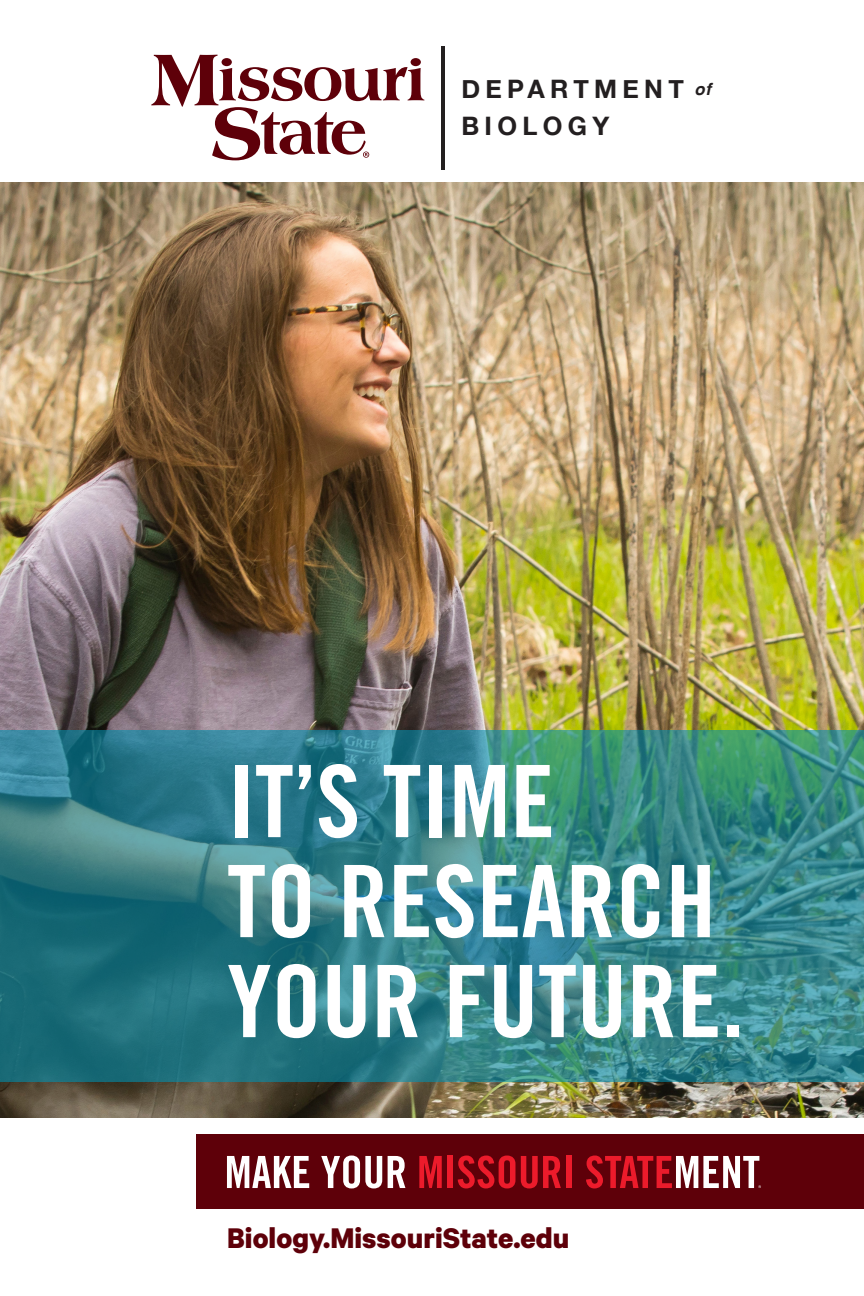
<style>
.page{position:relative;width:864px;height:1296px;background:#fff}
.page>*{position:absolute;margin:0;border:0;box-sizing:border-box;transform-origin:0 0}
.t1{font:100px/100px "Trade Gothic LT Pro Bd Cn 20";color:#fff}
.t2{font:700 32px "Calibre";color:#5e0009}
.t3{font:700 25.4px/36.8px "Helvetica Neue";letter-spacing:.21em;color:#231f20}
.s1{font-family:"Helvetica";font-style:italic;font-size:16.6px}
</style>
<div class="page">
<img style="left:0;top:183px;width:864px;height:934px">
<svg style="left:0;top:730px;width:864px;height:352px;background:#328086"></svg>
<div style="left:196px;top:1135px;width:668px;height:74px;background:#5e0009"></div>
<svg style="left:151px;top:55px;width:273px;height:105px"></svg>
<hr style="left:441px;top:46px;width:3px;height:123px;background:#231f20">
<svg style="left:227px;top:1156px;width:82px;height:32px"></svg>
<svg style="left:321px;top:1156px;width:61px;height:32px"></svg>
<svg style="left:388px;top:1156px;width:17px;height:32px"></svg>
<svg style="left:419px;top:1156px;width:23px;height:32px"></svg>
<div style="left:448px;top:1156px;width:5px;height:32px;background:#ec1b2b"></div>
<svg style="left:458px;top:1156px;width:57px;height:32px"></svg>
<svg style="left:521px;top:1156px;width:40px;height:32px"></svg>
<div style="left:566px;top:1156px;width:6px;height:32px;background:#ec1b2b"></div>
<svg style="left:586px;top:1156px;width:175px;height:32px"></svg>
<p class="t3" style="left:461px;top:71px;width:251px">DEPARTMENT <span class="s1">of<br></span>BIOLOGY</p>
<p class="t1" style="left:227px;top:751px;width:518px">IT’S TIME<br>TO RESEARCH<br>YOUR FUTURE.</p>
<p class="t2" style="left:227px;top:1218px;width:344px">Biology.MissouriState.edu</p>
</div>
